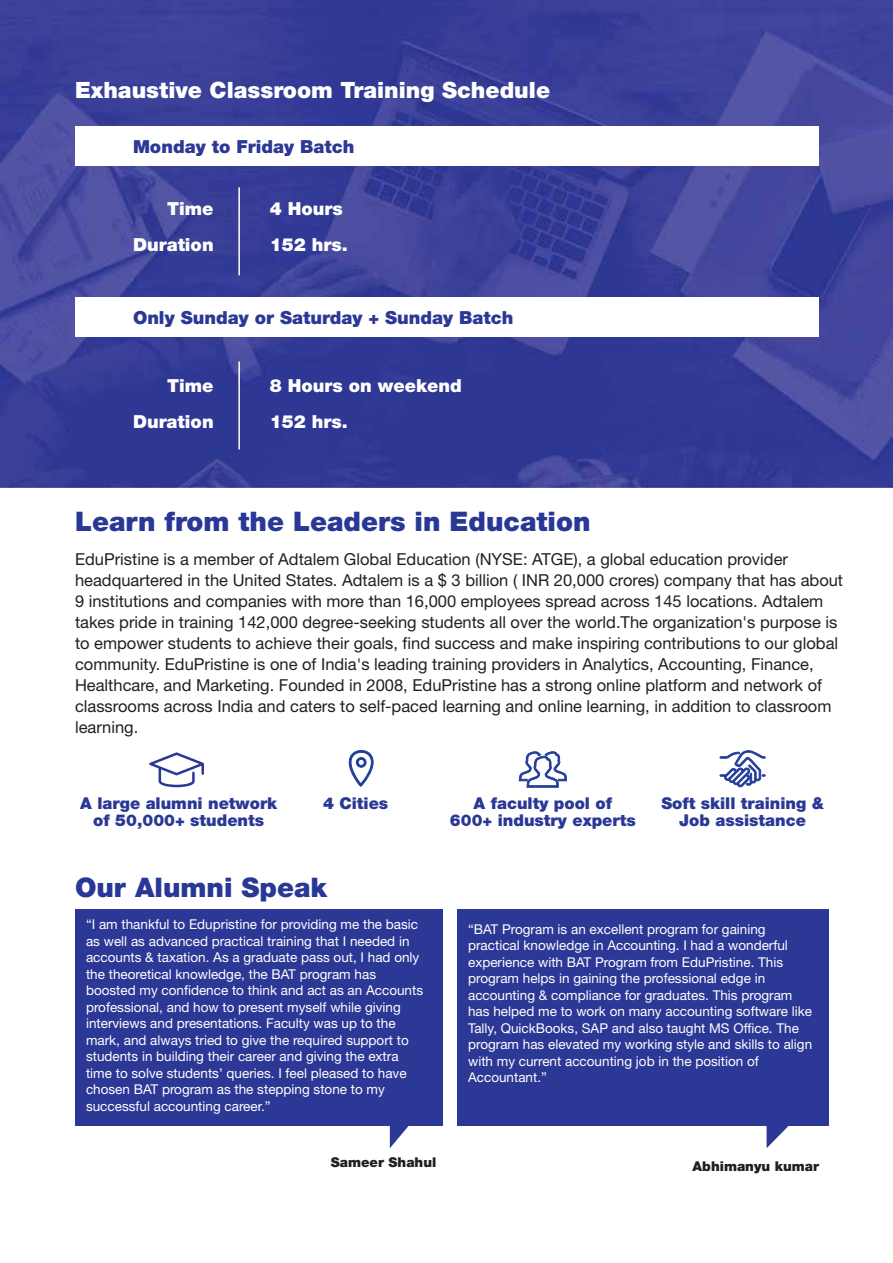
<style>
.page{position:relative;width:893px;height:1263px;background:#fff}
.page>*{position:absolute;margin:0;border:0;box-sizing:border-box;transform-origin:0 0}
.t1{font:900 27px "Helvetica Neue";color:#293896}
.t2{font:900 22.5px "Helvetica Neue";color:#fff}
.t3{font:900 18px/36px "Helvetica Neue";color:#fff}
.t4{font:900 18px "Helvetica Neue";color:#2c3895}
.t5{font:16.5px/21px "Helvetica Neue";color:#231f20}
.t6{font:900 16.35px/17.7px "Helvetica Neue";color:#293896;text-align:center}
.t7{font:13.5px/16.5px "Helvetica Neue";color:#fff}
.t8{font:900 13.5px "Helvetica Neue";color:#231f20}
</style>
<div class="page">
<img style="left:0;top:0;width:893px;height:487px">
<svg style="left:149px;top:752px;width:55px;height:35px"></svg>
<svg style="left:348px;top:750px;width:26px;height:37px"></svg>
<svg style="left:519px;top:751px;width:48px;height:37px"></svg>
<svg style="left:719px;top:750px;width:47px;height:37px"></svg>
<div style="left:75px;top:126px;width:743px;height:39px;background:#fff"></div>
<div style="left:75px;top:297px;width:743px;height:39px;background:#fff"></div>
<hr style="left:238px;top:187px;width:2px;height:88px;background:#fff">
<hr style="left:238px;top:361px;width:2px;height:88px;background:#fff">
<div style="left:75px;top:909px;width:367px;height:217px;background:#2c3895"></div>
<svg style="left:390px;top:1126px;width:19px;height:22px"></svg>
<div style="left:458px;top:909px;width:371px;height:217px;background:#2c3895"></div>
<svg style="left:767px;top:1126px;width:22px;height:22px"></svg>
<h2 class="t2" style="left:75px;top:77px;width:477px">Exhaustive Classroom Training Schedule</h2>
<h3 class="t4" style="left:133px;top:135px;width:223px">Monday to Friday Batch</h3>
<h3 class="t3" style="left:133px;top:190px;width:82px;text-align:right">Time<br>Duration</h3>
<h3 class="t3" style="left:270px;top:190px;width:80px">4 Hours<br>152 hrs.</h3>
<h3 class="t4" style="left:133px;top:306px;width:382px">Only Sunday or Saturday + Sunday Batch</h3>
<h3 class="t3" style="left:133px;top:367px;width:82px;text-align:right">Time<br>Duration</h3>
<h3 class="t3" style="left:270px;top:367px;width:194px">8 Hours on weekend<br>152 hrs.</h3>
<h1 class="t1" style="left:75px;top:505px;width:517px">Learn from the Leaders in Education</h1>
<p class="t5" style="left:75px;top:548px;width:770px">EduPristine is a member of Adtalem Global Education (NYSE: ATGE), a global education provider headquartered in the United States. Adtalem is a $ 3 billion ( INR 20,000 crores) company that has about 9 institutions and companies with more than 16,000 employees spread across 145 locations. Adtalem takes pride in training 142,000 degree-seeking students all over the world.The organization's purpose is to empower students to achieve their goals, find success and make inspiring contributions to our global community. EduPristine is one of India's leading training providers in Analytics, Accounting, Finance, Healthcare, and Marketing. Founded in 2008, EduPristine has a strong online platform and network of classrooms across India and caters to self-paced learning and online learning, in addition to classroom learning.</p>
<p class="t6" style="left:80px;top:794px;width:198px">A large alumni network of 50,000+ students</p>
<p class="t6" style="left:323px;top:794px;width:67px">4 Cities</p>
<p class="t6" style="left:450px;top:794px;width:187px">A faculty pool of<br>600+ industry experts</p>
<p class="t6" style="left:661px;top:794px;width:164px">Soft skill training &amp;<br>Job assistance</p>
<h1 class="t1" style="left:75px;top:871px;width:254px">Our Alumni Speak</h1>
<p class="t7" style="left:86px;top:916px;width:339px">“I am thankful to Edupristine for providing me the basic as well as advanced practical training that I needed in accounts &amp; taxation. As a graduate pass out, I had only the theoretical knowledge, the BAT program has boosted my confidence to think and act as an Accounts professional, and how to present myself while giving interviews and presentations. Faculty was up to the mark, and always tried to give the required support to students in building their career and giving the extra time to solve students’ queries. I feel pleased to have chosen BAT program as the stepping stone to my successful accounting career.”</p>
<p class="t7" style="left:468px;top:920px;width:346px">“BAT Program is an excellent program for gaining practical knowledge in Accounting. I had a wonderful experience with BAT Program from EduPristine. This program helps in gaining the professional edge in accounting &amp; compliance for graduates. This program has helped me to work on many accounting software like Tally, QuickBooks, SAP and also taught MS Office. The program has elevated my working style and skills to align with my current accounting job in the position of Accountant.”</p>
<p class="t8" style="left:331px;top:1154px;width:107px">Sameer Shahul</p>
<p class="t8" style="left:693px;top:1158px;width:128px">Abhimanyu kumar</p>
</div>
